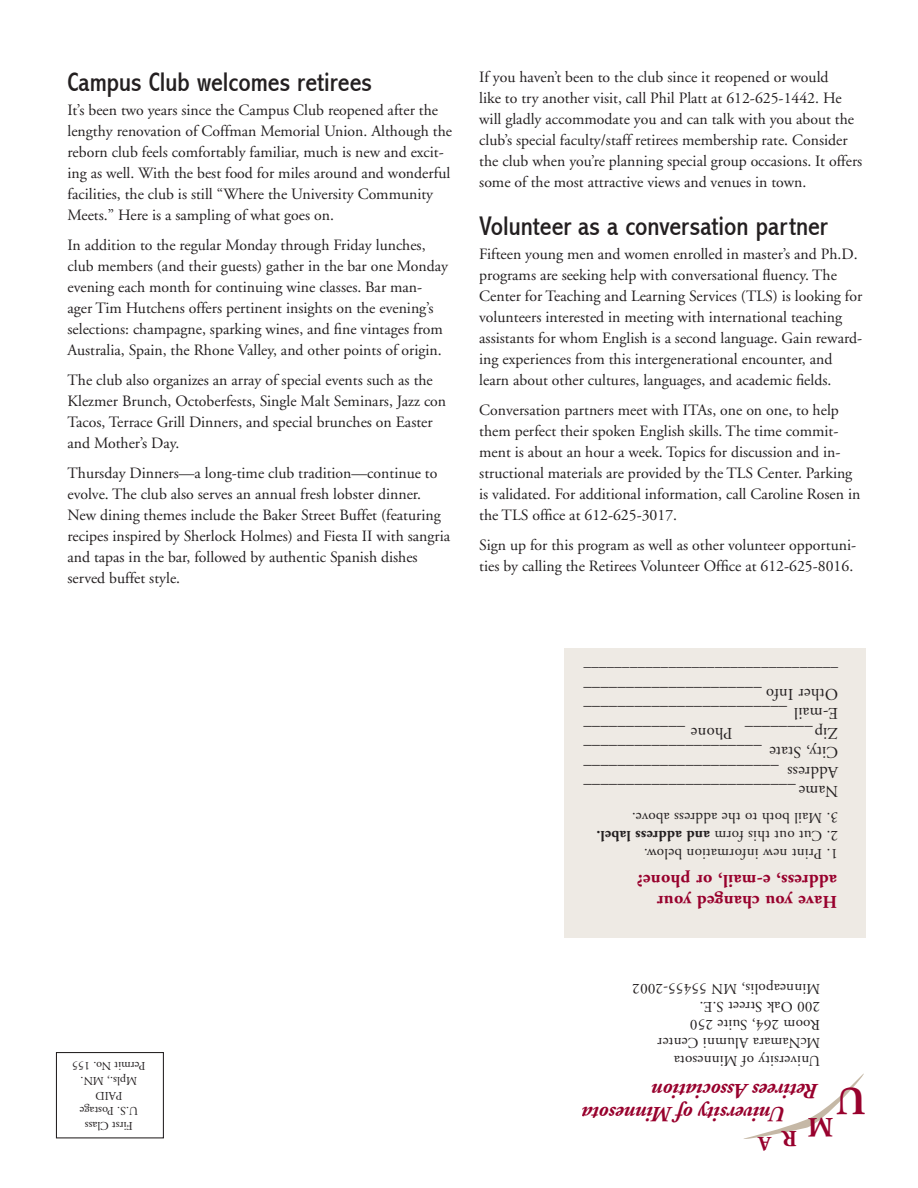
<style>
.page{position:relative;width:918px;height:1188px;background:#fff}
.page>*{position:absolute;margin:0;border:0;box-sizing:border-box;transform-origin:0 0}
.t1{font:700 39.45px "Adobe Garamond";color:#98012d}
.t2{font:700 27.9px "Adobe Garamond";color:#98012d}
.t3{font:condensed 27px "Abadi";color:#231f20}
.t4{font:700 22.95px "Adobe Garamond";color:#98012d}
.t5{font:italic 700 21.6px/23.2px "Adobe Garamond";letter-spacing:-.01em;color:#98012d}
.t6{font:700 20.7px "Adobe Garamond";color:#98012d}
.t7{font:700 18px/21px "Adobe Garamond";letter-spacing:.015em;color:#98012d}
.t8{font:16.5px/19.5px "Adobe Garamond";letter-spacing:.015em;color:#231f20;text-align:right}
.t9{font:15.75px/21px "Adobe Garamond";color:#231f20}
.t10{font:15px/18px "Adobe Garamond";letter-spacing:.015em;color:#231f20}
.t11{font:12px/15px "Adobe Garamond";color:#231f20;text-align:center}
.s1{font-weight:700}
</style>
<div class="page">
<div style="left:565px;top:649px;width:301px;height:289px;background:#eeeae4"></div>
<svg style="left:743px;top:1073px;width:121px;height:66px"></svg>
<div style="left:56px;top:1052px;width:108px;height:86px;border:1px solid #231f20"></div>
<h3 class="t3" style="left:68px;top:67px;width:306px">Campus Club welcomes retirees</h3>
<p class="t9" style="left:67px;top:100px;width:386px">It’s been two years since the Campus Club reopened after the lengthy renovation of Coffman Memorial Union. Although the reborn club feels comfortably familiar, much is new and excit&shy;ing as well. With the best food for miles around and wonderful facilities, the club is still “Where the University Community Meets.” Here is a sampling of what goes on.</p>
<p class="t9" style="left:67px;top:235px;width:382px">In addition to the regular Monday through Friday lunches, club members (and their guests) gather in the bar one Monday evening each month for continuing wine classes. Bar man&shy;ager Tim Hutchens offers pertinent insights on the evening’s selections: champagne, sparking wines, and fine vintages from Australia, Spain, the Rhone Valley, and other points of origin.</p>
<p class="t9" style="left:68px;top:370px;width:380px">The club also organizes an array of special events such as the Klezmer Brunch, Octoberfests, Single Malt Seminars, Jazz con Tacos, Terrace Grill Dinners, and special brunches on Easter and Mother’s Day.</p>
<p class="t9" style="left:68px;top:463px;width:384px">Thursday Dinners—a long-time club tradition—continue to evolve. The club also serves an annual fresh lobster dinner.<br>New dining themes include the Baker Street Buffet (featuring recipes inspired by Sherlock Holmes) and Fiesta II with sangria and tapas in the bar, followed by authentic Spanish dishes served buffet style.</p>
<p class="t9" style="left:479px;top:67px;width:385px">If you haven’t been to the club since it reopened or would<br>like to try another visit, call Phil Platt at 612-625-1442. He will gladly accommodate you and can talk with you about the club’s special faculty/staff retirees membership rate. Consider the club when you’re planning special group occasions. It offers some of the most attractive views and venues in town.</p>
<h3 class="t3" style="left:479px;top:210px;width:350px">Volunteer as a conversation partner</h3>
<p class="t9" style="left:479px;top:244px;width:385px">Fifteen young men and women enrolled in master’s and Ph.D. programs are seeking help with conversational fluency. The Center for Teaching and Learning Services (TLS) is looking for volunteers interested in meeting with international teaching assistants for whom English is a second language. Gain reward&shy;ing experiences from this intergenerational encounter, and learn about other cultures, languages, and academic fields.</p>
<p class="t9" style="left:479px;top:400px;width:383px">Conversation partners meet with ITAs, one on one, to help them perfect their spoken English skills. The time commit&shy;ment is about an hour a week. Topics for discussion and in&shy;structional materials are provided by the TLS Center. Parking is validated. For additional information, call Caroline Rosen in the TLS office at 612-625-3017.</p>
<p class="t9" style="left:479px;top:535px;width:378px">Sign up for this program as well as other volunteer opportuni&shy;ties by calling the Retirees Volunteer Office at 612-625-8016.</p>
<p class="t11" style="left:145px;top:1133px;width:75px;rotate:-180deg">First Class<br>U.S. Postage<br>PAID<br>Mpls., MN.<br>Permit No. 155</p>
<p class="t10" style="left:838px;top:683px;width:256px;rotate:-180deg">_________________________________</p>
<p class="t8" style="left:838px;top:742px;width:256px;text-align:left;rotate:-180deg">Zip________<br>E-mail ________________________<br>Other Info _____________________</p>
<p class="t8" style="left:733px;top:742px;width:151px;rotate:-180deg">Phone ____________</p>
<p class="t8" style="left:762px;top:762px;width:180px;rotate:-180deg">_____________________</p>
<p class="t8" style="left:838px;top:762px;width:70px;rotate:-180deg">City, State</p>
<p class="t8" style="left:838px;top:801px;width:256px;rotate:-180deg">Name _________________________ _______________________</p>
<p class="t8" style="left:838px;top:781px;width:52px;rotate:-180deg">Address</p>
<p class="t10" style="left:838px;top:826px;width:208px;rotate:-180deg">3. Mail both to the address above.</p>
<p class="t10" style="left:838px;top:844px;width:243px;rotate:-180deg">2. Cut out this form <span class="s1">and address label.</span></p>
<p class="t10" style="left:838px;top:862px;width:196px;rotate:-180deg">1. Print new information below.</p>
<p class="t7" style="left:837px;top:912px;width:202px;rotate:-180deg">Have you changed your address, e-mail, or phone?</p>
<p class="t10" style="left:820px;top:1069px;width:189px;rotate:-180deg">University of Minnesota<br>McNamara Alumni Center<br>Room 264, Suite 250<br>200 Oak Street S.E.<br>Minneapolis, MN 55455-2002</p>
<h3 class="t5" style="left:819px;top:1125px;width:238px;text-indent:32px;rotate:-180deg">University of Minnesota<br>Retirees Association</h3>
<h1 class="t1" style="left:866px;top:1122px;width:31px;rotate:180deg">U</h1>
<h2 class="t2" style="left:833px;top:1142px;width:27px;rotate:180deg">M</h2>
<h3 class="t4" style="left:797px;top:1150px;width:17px;rotate:-180deg">R</h3>
<h3 class="t6" style="left:771px;top:1155px;width:14px;rotate:-180deg">A</h3>
</div>
